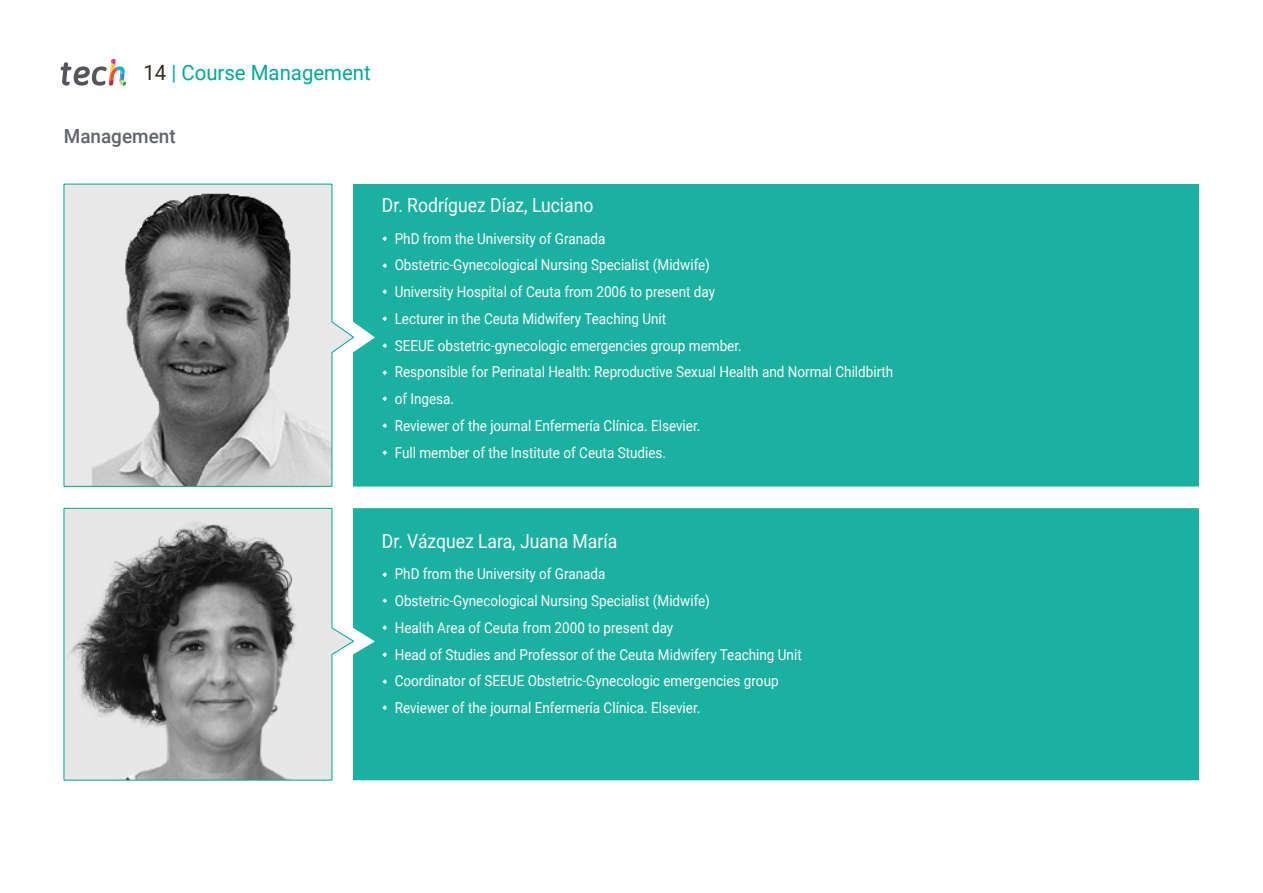
<style>
.page{position:relative;width:1263px;height:893px;background:#fff}
.page>*{position:absolute;margin:0;border:0;box-sizing:border-box;transform-origin:0 0}
.t1{font:21px "Roboto";color:#00a996}
.t2{font:19.5px "Roboto";color:#fff;scale:.9 1}
.t3{font:500 19.5px "Roboto";color:#61646a}
.t4{font:15px/26.7px "Roboto";color:#fff;scale:.9 1}
.s1{color:#312e20}
</style>
<div class="page">
<div style="left:354px;top:184px;width:845px;height:303px;background:#1ab1a0"></div>
<div style="left:354px;top:508px;width:845px;height:272px;background:#1ab1a0"></div>
<svg style="left:64px;top:184px;width:290px;height:303px"></svg>
<svg style="left:64px;top:508px;width:290px;height:272px"></svg>
<svg style="left:61px;top:59px;width:65px;height:27px"></svg>
<svg style="left:383px;top:236px;width:4px;height:5px"></svg>
<svg style="left:383px;top:263px;width:4px;height:5px"></svg>
<svg style="left:383px;top:289px;width:4px;height:5px"></svg>
<svg style="left:383px;top:316px;width:4px;height:5px"></svg>
<svg style="left:383px;top:343px;width:4px;height:5px"></svg>
<svg style="left:383px;top:370px;width:4px;height:5px"></svg>
<svg style="left:383px;top:396px;width:4px;height:5px"></svg>
<svg style="left:383px;top:423px;width:4px;height:5px"></svg>
<svg style="left:383px;top:450px;width:4px;height:5px"></svg>
<svg style="left:383px;top:572px;width:4px;height:5px"></svg>
<svg style="left:383px;top:598px;width:4px;height:5px"></svg>
<svg style="left:383px;top:625px;width:4px;height:5px"></svg>
<svg style="left:383px;top:652px;width:4px;height:5px"></svg>
<svg style="left:383px;top:679px;width:4px;height:5px"></svg>
<svg style="left:383px;top:705px;width:4px;height:5px"></svg>
<h1 class="t1" style="left:144px;top:57px;width:229px"><span class="s1">14</span> | Course Management</h1>
<h2 class="t3" style="left:64px;top:123px;width:113px">Management</h2>
<h2 class="t2" style="left:382px;top:191px;width:237px">Dr. Rodríguez Díaz, Luciano</h2>
<p class="t4" style="left:395px;top:224px;width:556px">PhD from the University of Granada<br>Obstetric-Gynecological Nursing Specialist (Midwife)<br>University Hospital of Ceuta from 2006 to present day<br>Lecturer in the Ceuta Midwifery Teaching Unit<br>SEEUE obstetric-gynecologic emergencies group member.<br>Responsible for Perinatal Health: Reproductive Sexual Health and Normal Childbirth of Ingesa.<br>Reviewer of the journal Enfermería Clínica. Elsevier.<br>Full member of the Institute of Ceuta Studies.</p>
<h2 class="t2" style="left:382px;top:527px;width:263px">Dr. Vázquez Lara, Juana María</h2>
<p class="t4" style="left:395px;top:560px;width:454px">PhD from the University of Granada<br>Obstetric-Gynecological Nursing Specialist (Midwife)<br>Health Area of Ceuta from 2000 to present day<br>Head of Studies and Professor of the Ceuta Midwifery Teaching Unit Coordinator of SEEUE Obstetric-Gynecologic emergencies group Reviewer of the journal Enfermería Clínica. Elsevier.</p>
</div>
